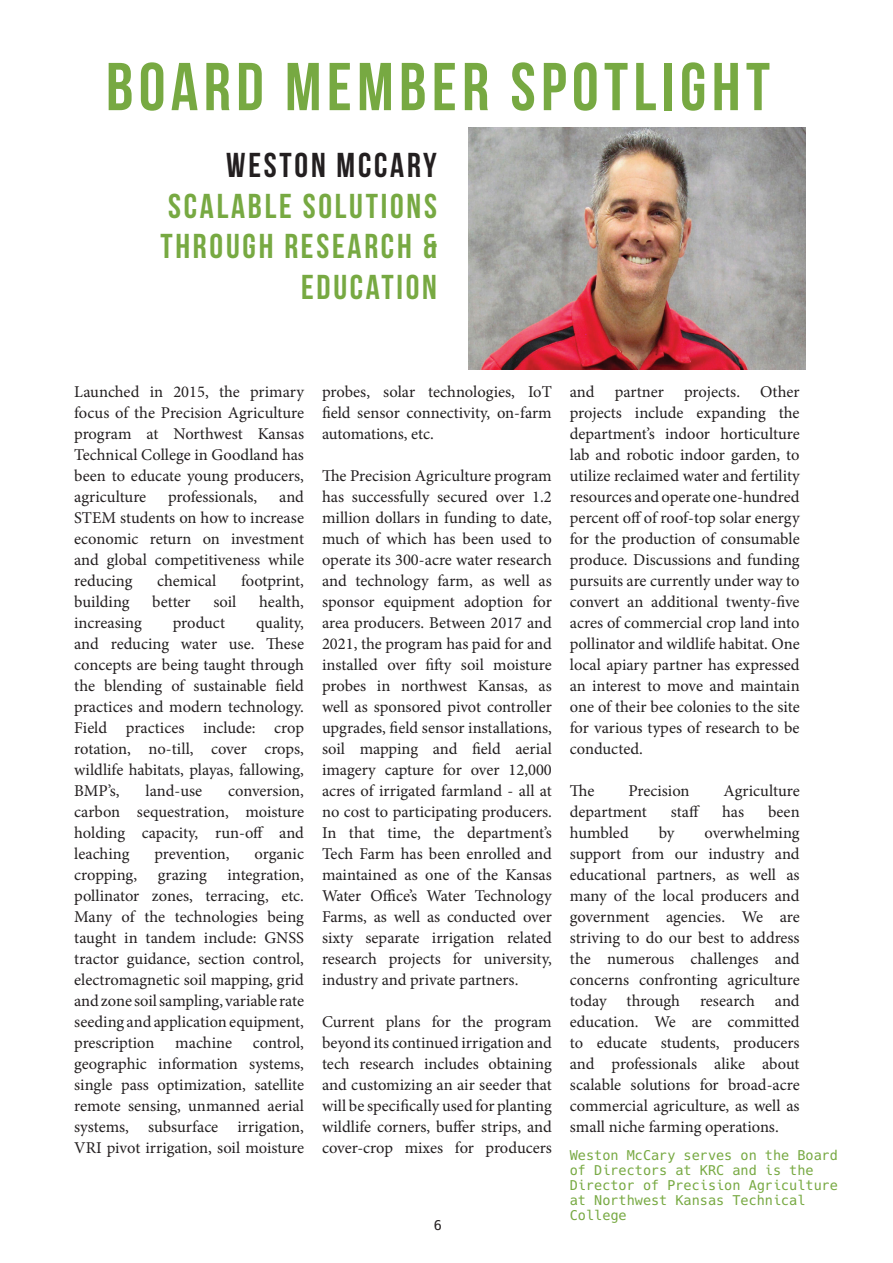
<style>
.page{position:relative;width:893px;height:1263px;background:#fff}
.page>*{position:absolute;margin:0;border:0;box-sizing:border-box;transform-origin:0 0}
.t1{font:67.5px "Bebas Neue";letter-spacing:.08em;color:#77a942}
.t2{font:34.5px/40.5px "Bebas Neue";letter-spacing:.08em;color:#77a942;text-align:right}
.t3{font:34.5px "Bebas Neue";letter-spacing:.08em;color:#231f20}
.t4{font:16.5px/21px "Minion Pro";color:#231f20;text-align:justify}
.t5{font:13.5px/15px "Hack";color:#77a942}
.t6{font:13.5px "Hack";color:#231f20}
</style>
<div class="page">
<img style="left:468px;top:127px;width:338px;height:243px">
<h1 class="t1" style="left:106px;top:50px;width:665px">BOARD MEMBER SPOTLIGHT</h1>
<h2 class="t3" style="left:226px;top:146px;width:212px">WESTON MCCARY</h2>
<h2 class="t2" style="left:160px;top:185px;width:278px">SCALABLE SOLUTIONS<br>THROUGH RESEARCH &amp;<br>EDUCATION</h2>
<p class="t4" style="left:74px;top:381px;width:231px">Launched in 2015, the primary focus of the Precision Agriculture program at Northwest Kansas Technical College in Goodland has been to educate young producers, agriculture</p>
<p class="t4" style="left:74px;top:486px;width:231px;text-indent:205px">and STEM students on how to increase economic return on investment and global competitiveness while reducing</p>
<p class="t4" style="left:168px;top:486px;width:91px">professionals,</p>
<p class="t4" style="left:157px;top:570px;width:61px">chemical</p>
<p class="t4" style="left:241px;top:570px;width:64px">footprint,</p>
<p class="t4" style="left:74px;top:591px;width:57px">building</p>
<p class="t4" style="left:152px;top:591px;width:40px">better</p>
<p class="t4" style="left:213px;top:591px;width:25px">soil</p>
<p class="t4" style="left:259px;top:591px;width:46px">health,</p>
<p class="t4" style="left:74px;top:612px;width:69px">increasing</p>
<p class="t4" style="left:173px;top:612px;width:54px">product</p>
<p class="t4" style="left:74px;top:612px;width:231px;text-indent:182px">quality, and reducing water use. These concepts are being taught through the blending of sustainable field practices and modern technology.<br>Field practices include: crop rotation, no-till, cover crops, wildlife habitats, playas, fallowing, BMP’s,</p>
<p class="t4" style="left:146px;top:780px;width:58px">land-use</p>
<p class="t4" style="left:74px;top:780px;width:231px;text-indent:154px">conversion, carbon sequestration, moisture holding capacity, run-off and leaching</p>
<p class="t4" style="left:154px;top:843px;width:77px">prevention,</p>
<p class="t4" style="left:255px;top:843px;width:51px">organic</p>
<p class="t4" style="left:74px;top:864px;width:231px;text-indent:153px">integration, pollinator zones, terracing, etc.<br>Many of the technologies being taught in tandem include: GNSS tractor guidance, section control, electromagnetic soil mapping, grid and zone soil sampling, variable rate seeding and application equipment, prescription</p>
<p class="t4" style="left:74px;top:864px;width:64px">cropping,</p>
<p class="t4" style="left:158px;top:864px;width:51px">grazing</p>
<p class="t4" style="left:74px;top:1032px;width:231px;text-indent:179px">control, geographic information systems, single pass optimization, satellite remote sensing, unmanned aerial systems, subsurface irrigation, VRI pivot irrigation, soil moisture</p>
<p class="t4" style="left:175px;top:1032px;width:58px">machine</p>
<p class="t4" style="left:322px;top:381px;width:231px">probes, solar technologies, IoT field sensor connectivity, on-farm automations, etc.</p>
<p class="t4" style="left:322px;top:465px;width:231px">The Precision Agriculture program has successfully secured over 1.2 million dollars in funding to date, much of which has been used to operate its 300-acre water research and technology farm, as well as sponsor equipment adoption for area producers. Between 2017 and 2021, the program has paid for and installed over fifty soil moisture probes in northwest Kansas, as well as sponsored pivot controller upgrades, field sensor installations, soil mapping and field aerial imagery capture for over 12,000 acres of irrigated farmland - all at no cost to participating producers.<br>In that time, the department’s Tech Farm has been enrolled and maintained as one of the Kansas Water Office’s Water Technology Farms, as well as conducted over sixty separate irrigation related research projects for university, industry and private partners.</p>
<p class="t4" style="left:322px;top:1011px;width:231px">Current plans for the program beyond its continued irrigation and tech research includes obtaining and customizing an air seeder that will be specifically used for planting wildlife corners, buffer strips, and cover-crop mixes for producers</p>
<p class="t6" style="left:434px;top:1216px;width:10px">6</p>
<p class="t4" style="left:570px;top:381px;width:231px">and partner projects. Other projects include expanding the department’s indoor horticulture lab and robotic indoor garden, to utilize reclaimed water and fertility resources and operate one-hundred percent off of roof-top solar energy for the production of consumable produce. Discussions and funding pursuits are currently under way to convert an additional twenty-five acres of commercial crop land into pollinator and wildlife habitat. One local apiary partner has expressed an interest to move and maintain one of their bee colonies to the site for various types of research to be conducted.</p>
<p class="t4" style="left:570px;top:781px;width:26px">The</p>
<p class="t4" style="left:628px;top:781px;width:63px">Precision</p>
<p class="t4" style="left:724px;top:781px;width:78px">Agriculture</p>
<p class="t4" style="left:570px;top:802px;width:79px">department</p>
<p class="t4" style="left:671px;top:802px;width:31px">staff</p>
<p class="t4" style="left:722px;top:802px;width:24px">has</p>
<p class="t4" style="left:768px;top:802px;width:33px">been</p>
<p class="t4" style="left:570px;top:823px;width:60px">humbled</p>
<p class="t4" style="left:659px;top:823px;width:17px">by</p>
<p class="t4" style="left:570px;top:823px;width:231px;text-indent:135px">overwhelming support from our industry and educational partners, as well as many of the local producers and government agencies. We are striving to do our best to address the numerous challenges and concerns confronting agriculture today through research and education. We are committed to educate students, producers and professionals alike about scalable solutions for broad-acre commercial agriculture, as well as small niche farming operations.</p>
<p class="t5" style="left:570px;top:1147px;width:270px">Weston McCary serves on the Board of Directors at KRC and is the<br>Director of Precision Agriculture at Northwest Kansas Technical<br>College</p>
</div>
